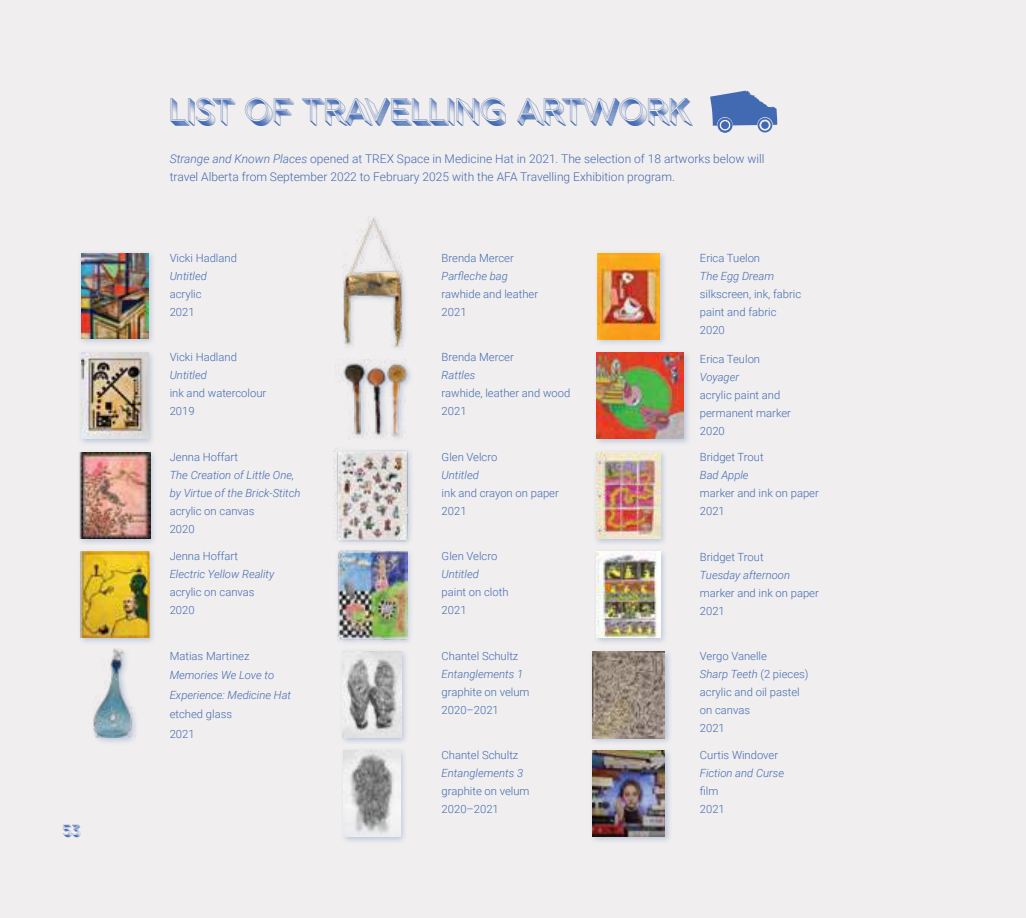
<style>
.page{position:relative;width:1026px;height:918px;background:#f0eeee}
.page>*{position:absolute;margin:0;border:0;box-sizing:border-box;transform-origin:0 0}
.t1{font:36px "Rig Light Halftone";letter-spacing:-.02em;color:#426ab3}
.t2{font:16.5px "Rig Light Halftone";color:#426ab3}
.t3{font:300 12px/18px "Roboto";color:#4369b1}
.t4{font:300 11.25px/18px "Roboto";color:#426ab3}
.t5{font:italic 300 11.25px/18px "Roboto";color:#426ab3}
.s1{font-style:italic;color:#426ab3}
.s2{color:#426ab3}
.s3{font-style:italic}
</style>
<div class="page">
<div style="left:78px;top:250px;width:78px;height:96px;background:#426ab3;opacity:.3"></div>
<img style="left:81px;top:253px;width:67px;height:86px">
<svg style="left:710px;top:91px;width:67px;height:42px"></svg>
<div style="left:78px;top:350px;width:78px;height:96px;background:#426ab3;opacity:.3"></div>
<img style="left:81px;top:353px;width:67px;height:86px">
<div style="left:77px;top:449px;width:81px;height:96px;background:#426ab3;opacity:.3"></div>
<img style="left:79px;top:452px;width:71px;height:86px">
<div style="left:78px;top:549px;width:78px;height:96px;background:#426ab3;opacity:.3"></div>
<img style="left:81px;top:552px;width:68px;height:86px">
<div style="left:92px;top:647px;width:46px;height:97px;background:#426ab3;opacity:.3"></div>
<img style="left:93px;top:649px;width:43px;height:88px">
<div style="left:594px;top:350px;width:97px;height:96px;background:#426ab3;opacity:.3"></div>
<img style="left:597px;top:353px;width:87px;height:86px">
<div style="left:594px;top:250px;width:74px;height:96px;background:#426ab3;opacity:.3"></div>
<img style="left:598px;top:253px;width:62px;height:86px">
<div style="left:589px;top:648px;width:83px;height:98px;background:#426ab3;opacity:.3"></div>
<img style="left:593px;top:651px;width:72px;height:87px">
<div style="left:589px;top:747px;width:83px;height:98px;background:#426ab3;opacity:.3"></div>
<img style="left:593px;top:751px;width:72px;height:86px">
<img style="left:343px;top:217px;width:62px;height:143px">
<img style="left:341px;top:360px;width:70px;height:78px">
<div style="left:335px;top:448px;width:78px;height:98px;background:#e8e7eb"></div>
<img style="left:334px;top:450px;width:76px;height:92px">
<div style="left:340px;top:648px;width:69px;height:96px;background:#426ab3;opacity:.3"></div>
<img style="left:343px;top:651px;width:59px;height:86px">
<div style="left:341px;top:748px;width:66px;height:96px;background:#426ab3;opacity:.3"></div>
<img style="left:344px;top:751px;width:56px;height:86px">
<div style="left:594px;top:449px;width:73px;height:96px;background:#426ab3;opacity:.3"></div>
<img style="left:597px;top:452px;width:64px;height:86px">
<div style="left:594px;top:549px;width:73px;height:96px;background:#426ab3;opacity:.3"></div>
<img style="left:597px;top:552px;width:64px;height:86px">
<div style="left:335px;top:547px;width:78px;height:98px;background:#426ab3;opacity:.3"></div>
<img style="left:337px;top:550px;width:71px;height:92px">
<h2 class="t2" style="left:63px;top:821px;width:20px">53</h2>
<h1 class="t1" style="left:169px;top:90px;width:524px">LIST OF TRAVELLING ARTWORK</h1>
<p class="t3" style="left:170px;top:150px;width:596px"><span class="s1">Strange and Known Places</span> <span class="s2">opened at TREX Space in Medicine Hat in 2021. The selection of 18 artworks below</span> will travel Alberta from September 2022 to February 2025 with the AFA Travelling Exhibition program.</p>
<p class="t4" style="left:170px;top:248px;width:69px">Vicki Hadland</p>
<p class="t5" style="left:170px;top:266px;width:39px">Untitled</p>
<p class="t4" style="left:170px;top:284px;width:33px">acrylic<br>2021</p>
<p class="t4" style="left:170px;top:348px;width:69px">Vicki Hadland</p>
<p class="t5" style="left:170px;top:366px;width:39px">Untitled</p>
<p class="t4" style="left:170px;top:384px;width:98px">ink and watercolour<br>2019</p>
<p class="t4" style="left:170px;top:447px;width:70px">Jenna Hoffart</p>
<p class="t5" style="left:170px;top:465px;width:132px">The Creation of Little One, by Virtue of the Brick-Stitch</p>
<p class="t4" style="left:170px;top:501px;width:86px">acrylic on canvas<br>2020</p>
<p class="t4" style="left:170px;top:547px;width:70px">Jenna Hoffart</p>
<p class="t5" style="left:170px;top:565px;width:106px">Electric Yellow Reality</p>
<p class="t4" style="left:170px;top:583px;width:86px">acrylic on canvas<br>2020</p>
<p class="t4" style="left:170px;top:646px;width:81px">Matias Martinez</p>
<p class="t5" style="left:170px;top:665px;width:123px;line-height:19.5px">Memories We Love to<br>Experience: Medicine Hat</p>
<p class="t4" style="left:170px;top:704px;width:64px;line-height:19.5px">etched glass<br>2021</p>
<p class="t4" style="left:442px;top:248px;width:74px">Brenda Mercer</p>
<p class="t5" style="left:442px;top:266px;width:68px">Parfleche bag</p>
<p class="t4" style="left:442px;top:284px;width:98px">rawhide and leather<br>2021</p>
<p class="t4" style="left:442px;top:348px;width:74px">Brenda Mercer</p>
<p class="t5" style="left:442px;top:366px;width:35px">Rattles</p>
<p class="t4" style="left:442px;top:384px;width:130px">rawhide, leather and wood<br>2021</p>
<p class="t4" style="left:442px;top:447px;width:57px">Glen Velcro</p>
<p class="t5" style="left:442px;top:465px;width:39px">Untitled</p>
<p class="t4" style="left:442px;top:483px;width:119px">ink and crayon on paper<br>2021</p>
<p class="t4" style="left:442px;top:547px;width:57px">Glen Velcro</p>
<p class="t5" style="left:442px;top:565px;width:39px">Untitled</p>
<p class="t4" style="left:442px;top:583px;width:68px">paint on cloth<br>2021</p>
<p class="t4" style="left:442px;top:646px;width:78px">Chantel Schultz</p>
<p class="t5" style="left:442px;top:664px;width:83px">Entanglements 1</p>
<p class="t4" style="left:442px;top:682px;width:89px">graphite on velum<br>2020–2021</p>
<p class="t4" style="left:442px;top:746px;width:78px">Chantel Schultz</p>
<p class="t5" style="left:442px;top:764px;width:83px">Entanglements 3</p>
<p class="t4" style="left:442px;top:782px;width:89px">graphite on velum<br>2020–2021</p>
<p class="t4" style="left:700px;top:248px;width:62px">Erica Tuelon</p>
<p class="t5" style="left:700px;top:266px;width:76px">The Egg Dream</p>
<p class="t4" style="left:700px;top:284px;width:103px">silkscreen, ink, fabric paint and fabric<br>2020</p>
<p class="t4" style="left:700px;top:349px;width:62px">Erica Teulon</p>
<p class="t5" style="left:700px;top:367px;width:41px">Voyager</p>
<p class="t4" style="left:700px;top:385px;width:93px">acrylic paint and permanent marker<br>2020</p>
<p class="t4" style="left:700px;top:447px;width:65px">Bridget Trout</p>
<p class="t5" style="left:700px;top:465px;width:50px">Bad Apple</p>
<p class="t4" style="left:700px;top:483px;width:120px">marker and ink on paper<br>2021</p>
<p class="t4" style="left:700px;top:547px;width:65px">Bridget Trout</p>
<p class="t5" style="left:700px;top:565px;width:92px">Tuesday afternoon</p>
<p class="t4" style="left:700px;top:583px;width:120px">marker and ink on paper<br>2021</p>
<p class="t4" style="left:700px;top:646px;width:110px">Vergo Vanelle<br><span class="s3">Sharp Teeth</span> (2 pieces) acrylic and oil pastel on canvas<br>2021</p>
<p class="t4" style="left:700px;top:746px;width:80px">Curtis Windover</p>
<p class="t5" style="left:700px;top:764px;width:86px">Fiction and Curse</p>
<p class="t4" style="left:700px;top:782px;width:26px">film<br>2021</p>
</div>
